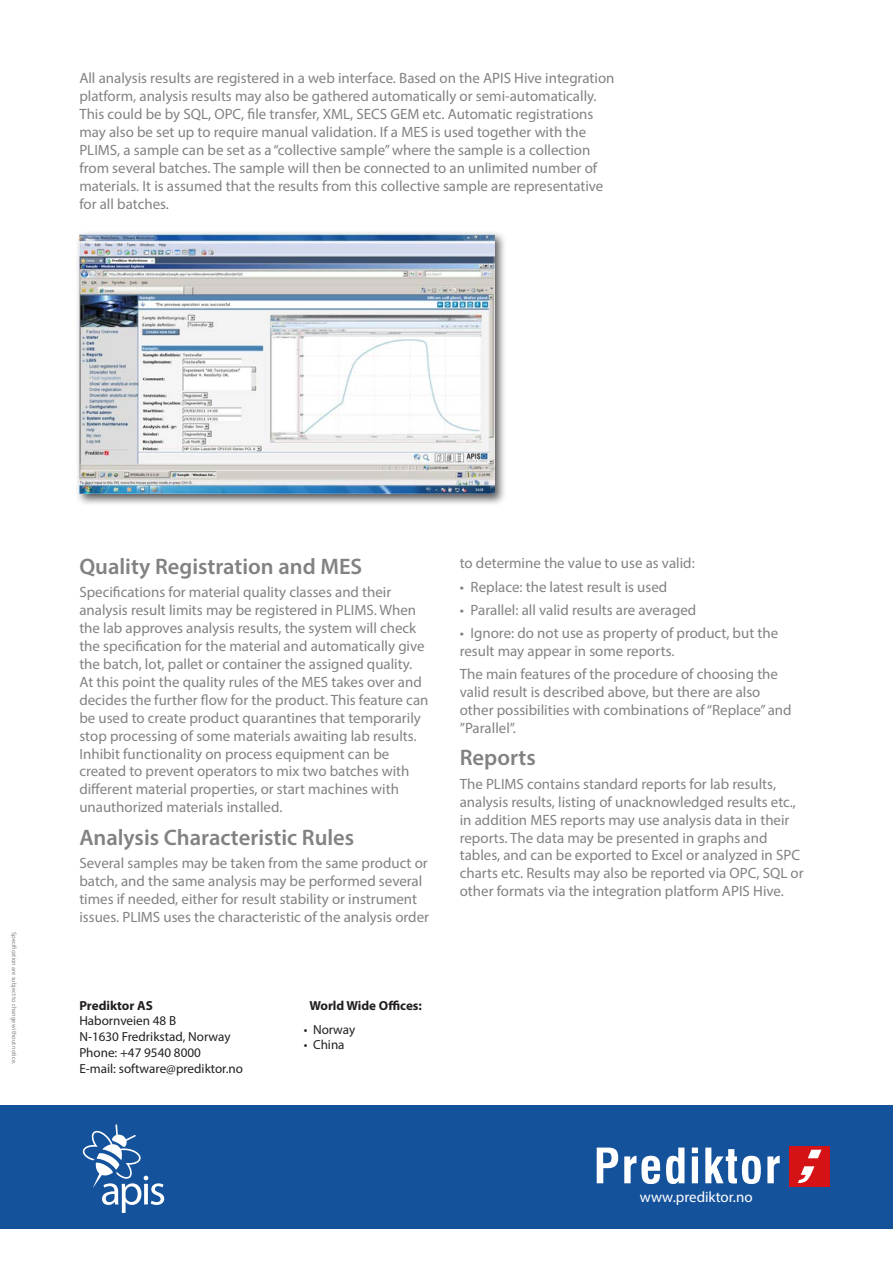
<style>
.page{position:relative;width:893px;height:1263px;background:#fff}
.page>*{position:absolute;margin:0;border:0;box-sizing:border-box;transform-origin:0 0}
.t1{font:600 22.5px "Myriad Pro";color:#848181}
.t2{font:15px/17.9px "Myriad Pro";color:#848181}
.t3{font:15px "Myriad Pro";color:#fff}
.t4{font:13.2px "Myriad Pro";color:#231f20}
.t5{font:700 13.2px "Myriad Pro";color:#231f20}
.t6{font:6.3px "Myriad Pro";color:#848181}
</style>
<div class="page">
<div style="left:75px;top:230px;width:432px;height:276px;background:#231f20;opacity:.75"></div>
<img style="left:79px;top:234px;width:415px;height:260px">
<div style="left:0;top:1106px;width:893px;height:123px;background:#15529c"></div>
<div style="left:789px;top:1146px;width:40px;height:40px;background:#d51317"></div>
<svg style="left:597px;top:1147px;width:183px;height:37px"></svg>
<svg style="left:798px;top:1150px;width:23px;height:33px"></svg>
<svg style="left:82px;top:1124px;width:82px;height:89px"></svg>
<p class="t2" style="left:79px;top:69px;width:537px">All analysis results are registered in a web interface. Based on the APIS Hive integration platform, analysis results may also be gathered automatically or semi-automatically.<br>This could be by SQL, OPC, file transfer, XML, SECS GEM etc. Automatic registrations may also be set up to require manual validation. If a MES is used together with the PLIMS, a sample can be set as a “collective sample” where the sample is a collection from several batches. The sample will then be connected to an unlimited number of materials. It is assumed that the results from this collective sample are representative for all batches.</p>
<p class="t6" style="left:18px;top:932px;width:133px;rotate:90deg">Specification are subject to change without notice.</p>
<p class="t1" style="left:79px;top:552px;width:284px">Quality Registration and MES</p>
<p class="t2" style="left:79px;top:583px;width:351px">Specifications for material quality classes and their analysis result limits may be registered in PLIMS. When the lab approves analysis results, the system will check the specification for the material and automatically give the batch, lot, pallet or container the assigned quality.<br>At this point the quality rules of the MES takes over and decides the further flow for the product. This feature can be used to create product quarantines that temporarily stop processing of some materials awaiting lab results.<br>Inhibit functionality on process equipment can be created to prevent operators to mix two batches with different material properties, or start machines with unauthorized materials installed.</p>
<p class="t1" style="left:79px;top:823px;width:276px">Analysis Characteristic Rules</p>
<p class="t2" style="left:79px;top:854px;width:351px">Several samples may be taken from the same product or batch, and the same analysis may be performed several times if needed, either for result stability or instrument issues. PLIMS uses the characteristic of the analysis order</p>
<p class="t5" style="left:79px;top:997px;width:75px">Prediktor AS</p>
<p class="t4" style="left:79px;top:1013px;width:98px">Habornveien 48 B</p>
<p class="t4" style="left:79px;top:1029px;width:153px">N-1630 Fredrikstad, Norway</p>
<p class="t4" style="left:79px;top:1044px;width:123px">Phone: +47 9540 8000</p>
<p class="t4" style="left:79px;top:1060px;width:165px">E-mail: software@prediktor.no</p>
<p class="t5" style="left:309px;top:997px;width:114px">World Wide Offices:</p>
<p class="t4" style="left:304px;top:1021px;width:53px">• Norway</p>
<p class="t4" style="left:304px;top:1037px;width:42px">• China</p>
<p class="t2" style="left:460px;top:554px;width:237px">to determine the value to use as valid:</p>
<p class="t2" style="left:460px;top:577px;width:209px">• Replace: the latest result is used</p>
<p class="t2" style="left:460px;top:601px;width:238px">• Parallel: all valid results are averaged</p>
<p class="t2" style="left:460px;top:624px;width:320px">• Ignore: do not use as property of product, but the result may appear in some reports.</p>
<p class="t2" style="left:460px;top:665px;width:333px">The main features of the procedure of choosing the valid result is described above, but there are also other possibilities with combinations of “Replace” and ”Parallel”.</p>
<p class="t1" style="left:460px;top:744px;width:78px">Reports</p>
<p class="t2" style="left:460px;top:774px;width:345px">The PLIMS contains standard reports for lab results, analysis results, listing of unacknowledged results etc., in addition MES reports may use analysis data in their reports. The data may be presented in graphs and tables, and can be exported to Excel or analyzed in SPC charts etc. Results may also be reported via OPC, SQL or other formats via the integration platform APIS Hive.</p>
<p class="t3" style="left:640px;top:1188px;width:114px">www.prediktor.no</p>
</div>
